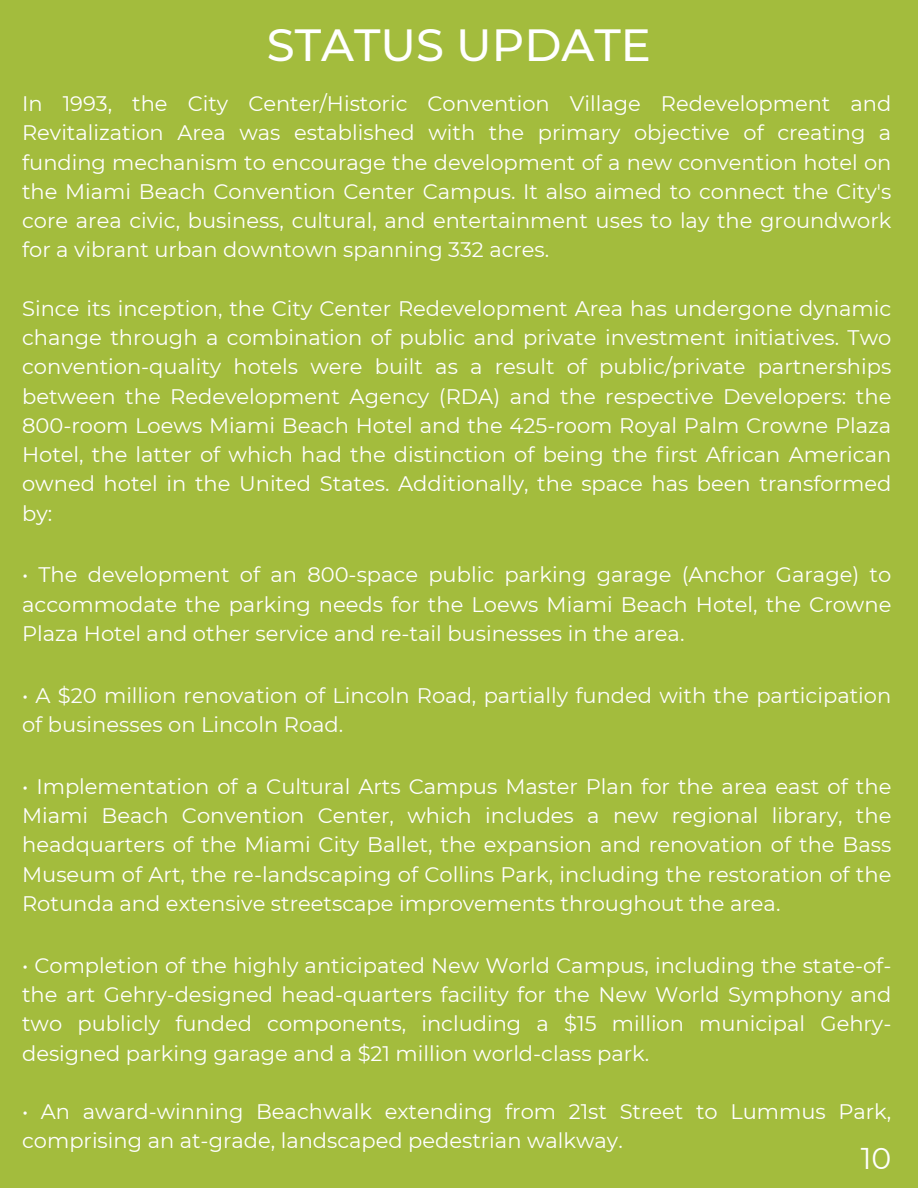
<style>
.page{position:relative;width:918px;height:1188px;background:#a3bc3d}
.page>*{position:absolute;margin:0;border:0;box-sizing:border-box;transform-origin:0 0}
.t1{font:500 45px "Montserrat";color:#fff}
.t2{font:30px "Montserrat";color:#fff}
.t3{font:21px/29.2px "Montserrat";color:#fff;text-align:justify}
.t4{font:21px/29.2px "Montserrat";color:#fdfdfd}
</style>
<div class="page">
<p class="t1" style="left:267px;top:17px;width:386px">STATUS UPDATE</p>
<h1 class="t3" style="left:22px;top:89px;width:871px">In 1993, the City Center/Historic Convention Village Redevelopment and Revitalization Area was established with the primary objective of creating a funding mechanism to encourage the development of a new convention hotel on the Miami Beach Convention Center Campus. It also aimed to connect the City's core area civic, business, cultural, and entertainment uses to lay the groundwork for a vibrant urban downtown spanning 332 acres.</h1>
<p class="t3" style="left:22px;top:294px;width:871px">Since its inception, the City Center Redevelopment Area has undergone dynamic change through a combination of public and private investment initiatives. Two convention-quality hotels were built as a result of public/private partnerships between the Redevelopment Agency (RDA) and the respective Developers: the 800-room Loews Miami Beach Hotel and the 425-room Royal Palm Crowne Plaza Hotel, the latter of which had the distinction of being the first African American owned hotel in the United States. Additionally, the space has been transformed by:</p>
<p class="t3" style="left:22px;top:560px;width:871px">• The development of an 800-space public parking garage (Anchor Garage) to accommodate the parking needs for the Loews Miami Beach Hotel, the Crowne Plaza Hotel and other service and re-tail businesses in the area.</p>
<p class="t4" style="left:22px;top:681px;width:871px">• A $20 million renovation of Lincoln Road, partially funded with the participation of businesses on Lincoln Road.</p>
<p class="t3" style="left:22px;top:772px;width:871px">• Implementation of a Cultural Arts Campus Master Plan for the area east of the Miami Beach Convention Center, which includes a new regional library, the headquarters of the Miami City Ballet, the expansion and renovation of the Bass Museum of Art, the re-landscaping of Collins Park, including the restoration of the Rotunda and extensive streetscape improvements throughout the area.</p>
<p class="t3" style="left:22px;top:951px;width:871px">• Completion of the highly anticipated New World Campus, including the state-of&shy;the art Gehry-designed head-quarters facility for the New World Symphony and two publicly funded components, including a $15 million municipal Gehry&shy;designed parking garage and a $21 million world-class park.</p>
<p class="t3" style="left:22px;top:1097px;width:871px">• An award-winning Beachwalk extending from 21st Street to Lummus Park, comprising an at-grade, landscaped pedestrian walkway.</p>
<p class="t2" style="left:861px;top:1140px;width:32px">10</p>
</div>
